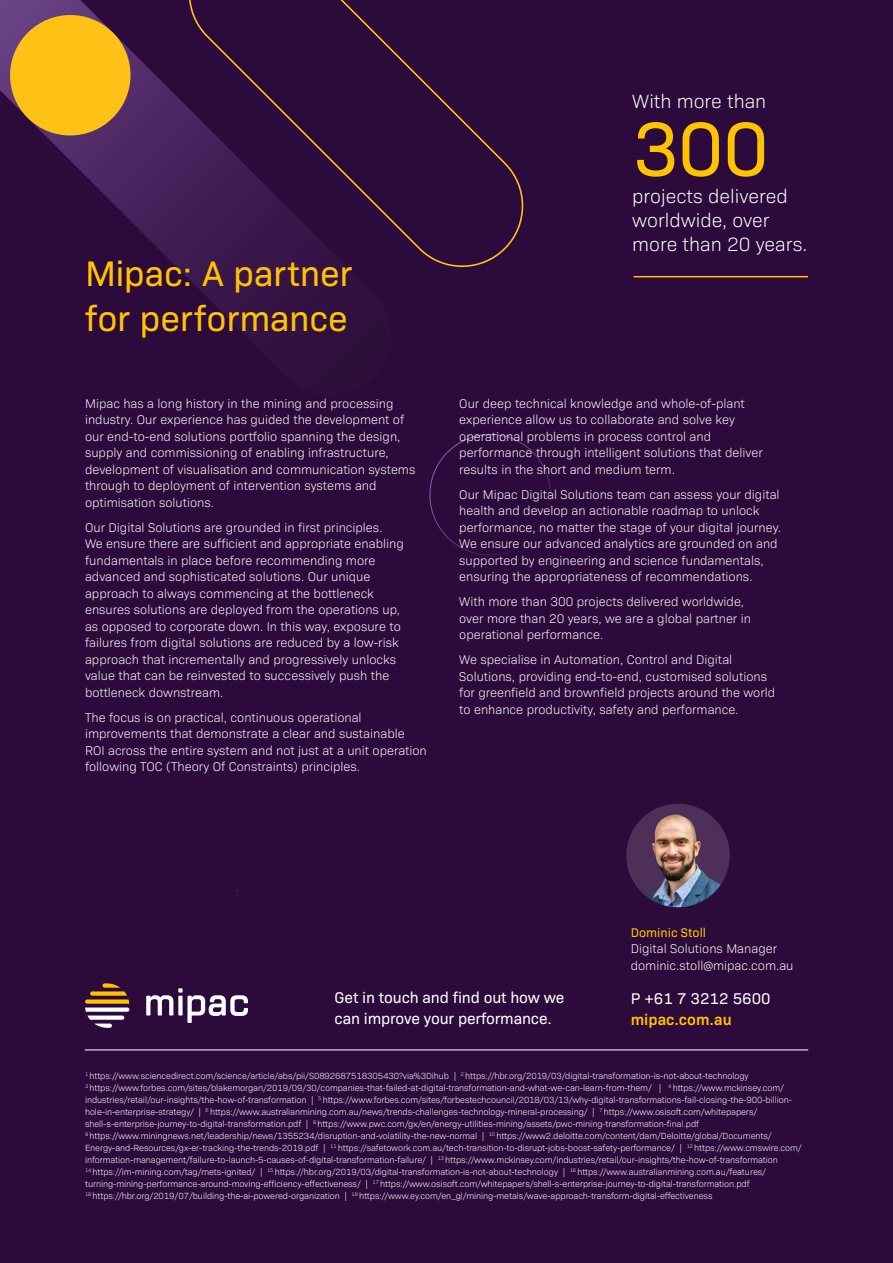
<style>
.page{position:relative;width:893px;height:1263px;background:#2d0a3c}
.page>*{position:absolute;margin:0;border:0;box-sizing:border-box;transform-origin:0 0}
.t1{font:77.7px "Bio Sans";color:#ffc300}
.t2{font:36px/45px "Bio Sans";letter-spacing:-.005em;color:#ffc300}
.t3{font:300 19.5px/24px "Bio Sans";color:#fff}
.t4{font:15.75px/21px "Bio Sans";letter-spacing:-.01em;color:#fff}
.t5{font:600 15.75px "Bio Sans";color:#ffc300}
.t6{font:300 12.75px/16.5px "Bio Sans";color:#fff}
.t7{font:12.75px "Bio Sans";color:#ffc300}
.t8{font:300 9px/12px "Bio Sans";letter-spacing:-.01em;color:#fff}
</style>
<div class="page">
<svg style="left:0;top:0;width:277px;height:325px"></svg>
<svg style="left:136px;top:10px;width:80px;height:315px"></svg>
<svg style="left:277px;top:0;width:247px;height:284px"></svg>
<svg style="left:429px;top:434px;width:122px;height:122px"></svg>
<svg style="left:0;top:9px;width:136px;height:316px"></svg>
<svg style="left:85px;top:983px;width:44px;height:45px"></svg>
<svg style="left:146px;top:988px;width:102px;height:35px"></svg>
<hr style="left:85px;top:1050px;width:723px;height:1px;background:#fff">
<hr style="left:634px;top:276px;width:174px;height:1px;background:#ffc300">
<img style="left:626px;top:804px;width:104px;height:103px;border-radius:52px">
<h2 class="t2" style="left:85px;top:249px;width:269px">Mipac: A partner for performance</h2>
<p class="t6" style="left:85px;top:394px;width:332px">Mipac has a long history in the mining and processing industry. Our experience has guided the development of our end-to-end solutions portfolio spanning the design, supply and commissioning of enabling infrastructure, development of visualisation and communication systems through to deployment of intervention systems and optimisation solutions.</p>
<p class="t6" style="left:85px;top:518px;width:320px">Our Digital Solutions are grounded in first principles.<br>We ensure there are sufficient and appropriate enabling fundamentals in place before recommending more advanced and sophisticated solutions. Our unique approach to always commencing at the bottleneck ensures solutions are deployed from the operations up, as opposed to corporate down. In this way, exposure to failures from digital solutions are reduced by a low-risk approach that incrementally and progressively unlocks value that can be reinvested to successively push the bottleneck downstream.</p>
<p class="t6" style="left:85px;top:708px;width:343px">The focus is on practical, continuous operational improvements that demonstrate a clear and sustainable ROI across the entire system and not just at a unit operation following TOC (Theory Of Constraints) principles.</p>
<h3 class="t3" style="left:632px;top:88px;width:136px">With more than</h3>
<h1 class="t1" style="left:632px;top:91px;width:139px">300</h1>
<h3 class="t3" style="left:632px;top:183px;width:177px">projects delivered worldwide, over more than 20 years.</h3>
<p class="t6" style="left:459px;top:394px;width:305px">Our deep technical knowledge and whole-of-plant experience allow us to collaborate and solve key operational problems in process control and performance through intelligent solutions that deliver results in the short and medium term.</p>
<p class="t6" style="left:459px;top:485px;width:323px">Our Mipac Digital Solutions team can assess your digital health and develop an actionable roadmap to unlock performance, no matter the stage of your digital journey.<br>We ensure our advanced analytics are grounded on and supported by engineering and science fundamentals, ensuring the appropriateness of recommendations.</p>
<p class="t6" style="left:459px;top:593px;width:293px">With more than 300 projects delivered worldwide, over more than 20 years, we are a global partner in operational performance.</p>
<p class="t6" style="left:459px;top:651px;width:317px">We specialise in Automation, Control and Digital Solutions, providing end-to-end, customised solutions for greenfield and brownfield projects around the world to enhance productivity, safety and performance.</p>
<p class="t7" style="left:631px;top:923px;width:77px">Dominic Stoll</p>
<p class="t6" style="left:631px;top:940px;width:164px">Digital Solutions Manager dominic.stoll@mipac.com.au</p>
<p class="t4" style="left:334px;top:985px;width:231px">Get in touch and find out how we can improve your performance.</p>
<p class="t4" style="left:631px;top:986px;width:141px">P +61 7 3212 5600</p>
<p class="t5" style="left:631px;top:1007px;width:102px">mipac.com.au</p>
<p class="t8" style="left:85px;top:1069px;width:718px"><sup>1</sup> https://www.sciencedirect.com/science/article/abs/pii/S0892687518305430?via%3Dihub | <sup>2</sup> https://hbr.org/2019/03/digital-transformation-is-not-about-technology<br><sup>3</sup> https://www.forbes.com/sites/blakemorgan/2019/09/30/companies-that-failed-at-digital-transformation-and-what-we-can-learn-from-them/ | <sup>4</sup> https://www.mckinsey.com/ industries/retail/our-insights/the-how-of-transformation | <sup>5</sup> https://www.forbes.com/sites/forbestechcouncil/2018/03/13/why-digital-transformations-fail-closing-the-900-billion&shy;hole-in-enterprise-strategy/ | <sup>6</sup> https://www.australianmining.com.au/news/trends-challenges-technology-mineral-processing/ | <sup>7</sup> https://www.osisoft.com/whitepapers/ shell-s-enterprise-journey-to-digital-transformation.pdf | <sup>8</sup> https://www.pwc.com/gx/en/energy-utilities-mining/assets/pwc-mining-transformation-final.pdf<br><sup>9</sup> https://www.miningnews.net/leadership/news/1355234/disruption-and-volatility-the-new-normal | <sup>10</sup> https://www2.deloitte.com/content/dam/Deloitte/global/Documents/ Energy-and-Resources/gx-er-tracking-the-trends-2019.pdf | <sup>11</sup> https://safetowork.com.au/tech-transition-to-disrupt-jobs-boost-safety-performance/ | <sup>12</sup> https://www.cmswire.com/ information-management/failure-to-launch-5-causes-of-digital-transformation-failure/ | <sup>13</sup> https://www.mckinsey.com/industries/retail/our-insights/the-how-of-transformation<br><sup>14</sup> https://im-mining.com/tag/mets-ignited/ | <sup>15</sup> https://hbr.org/2019/03/digital-transformation-is-not-about-technology | <sup>16</sup> https://www.australianmining.com.au/features/ turning-mining-performance-around-moving-efficiency-effectiveness/ | <sup>17</sup> https://www.osisoft.com/whitepapers/shell-s-enterprise-journey-to-digital-transformation.pdf<br><sup>18</sup> https://hbr.org/2019/07/building-the-ai-powered-organization | <sup>19</sup> https://www.ey.com/en_gl/mining-metals/wave-approach-transform-digital-effectiveness</p>
</div>
